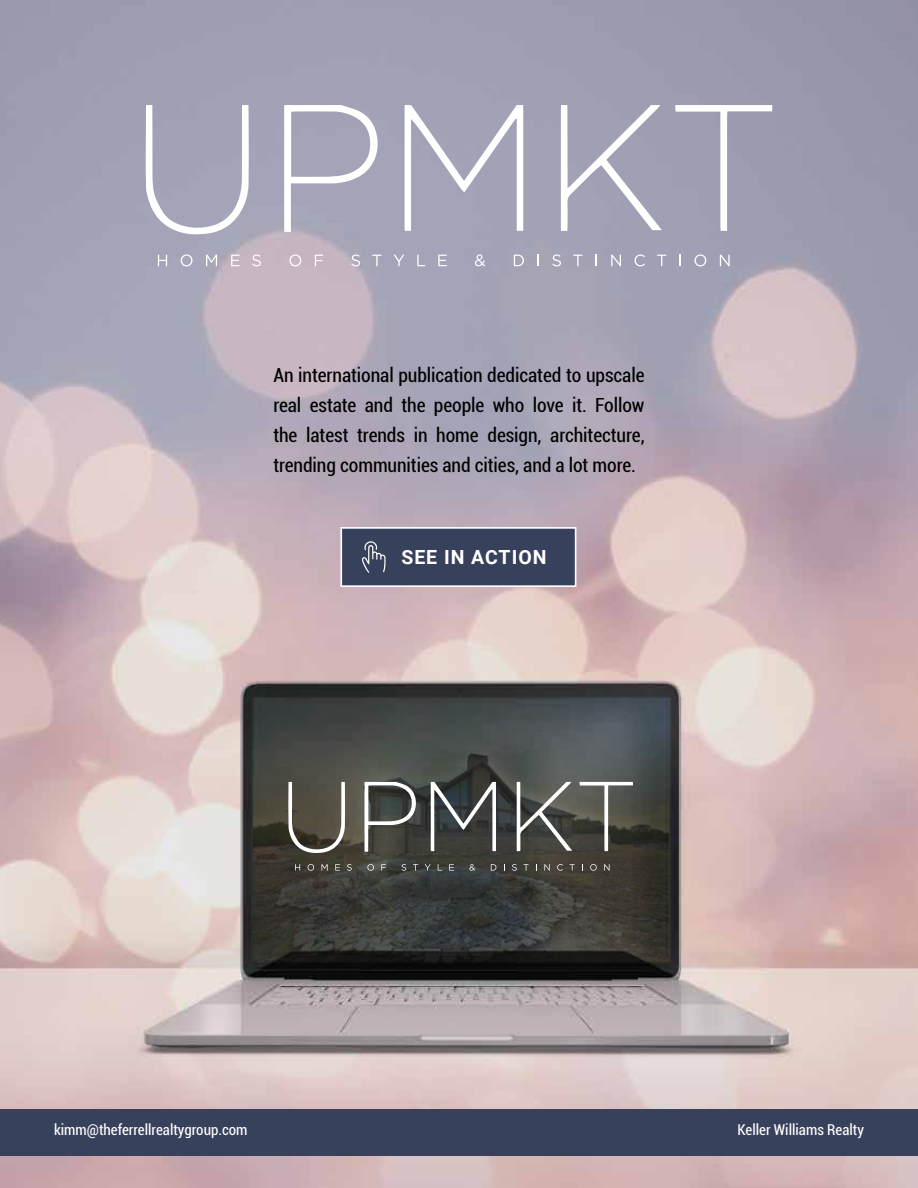
<style>
.page{position:relative;width:918px;height:1188px;background:#fff}
.page>*{position:absolute;margin:0;border:0;box-sizing:border-box;transform-origin:0 0}
.t1{font:condensed 19.5px/30px "Roboto";letter-spacing:-.005em;color:#000;text-align:justify}
.t2{font:700 19.5px "Roboto";letter-spacing:.05em;color:#fff}
.t3{font:condensed 15px "Roboto";color:#fff}
</style>
<div class="page">
<img style="left:0;top:0;width:918px;height:1188px">
<img style="left:253px;top:697px;width:416px;height:272px">
<svg style="left:158px;top:255px;width:9px;height:11px"></svg>
<svg style="left:181px;top:254px;width:12px;height:12px"></svg>
<svg style="left:206px;top:255px;width:11px;height:11px"></svg>
<svg style="left:231px;top:255px;width:9px;height:11px"></svg>
<svg style="left:252px;top:254px;width:9px;height:12px"></svg>
<svg style="left:289px;top:254px;width:12px;height:12px"></svg>
<svg style="left:315px;top:255px;width:8px;height:11px"></svg>
<svg style="left:351px;top:254px;width:9px;height:12px"></svg>
<svg style="left:372px;top:255px;width:10px;height:11px"></svg>
<svg style="left:394px;top:255px;width:10px;height:11px"></svg>
<svg style="left:417px;top:255px;width:8px;height:11px"></svg>
<svg style="left:438px;top:255px;width:9px;height:11px"></svg>
<svg style="left:475px;top:254px;width:10px;height:12px"></svg>
<svg style="left:514px;top:255px;width:10px;height:11px"></svg>
<svg style="left:552px;top:254px;width:9px;height:12px"></svg>
<svg style="left:573px;top:255px;width:9px;height:11px"></svg>
<svg style="left:611px;top:255px;width:10px;height:11px"></svg>
<svg style="left:635px;top:254px;width:10px;height:12px"></svg>
<svg style="left:657px;top:255px;width:9px;height:11px"></svg>
<svg style="left:695px;top:254px;width:11px;height:12px"></svg>
<svg style="left:720px;top:255px;width:10px;height:11px"></svg>
<svg style="left:405px;top:105px;width:118px;height:126px"></svg>
<svg style="left:561px;top:105px;width:101px;height:126px"></svg>
<svg style="left:284px;top:105px;width:94px;height:127px"></svg>
<svg style="left:145px;top:105px;width:104px;height:130px;background:#b0b1c2"></svg>
<svg style="left:675px;top:105px;width:97px;height:126px;background:#a7a8ba"></svg>
<svg style="left:295px;top:864px;width:5px;height:7px"></svg>
<svg style="left:308px;top:864px;width:6px;height:7px"></svg>
<svg style="left:322px;top:864px;width:6px;height:7px"></svg>
<svg style="left:335px;top:864px;width:5px;height:7px"></svg>
<svg style="left:347px;top:864px;width:5px;height:7px"></svg>
<svg style="left:367px;top:864px;width:7px;height:7px"></svg>
<svg style="left:381px;top:864px;width:5px;height:7px"></svg>
<svg style="left:401px;top:864px;width:5px;height:7px"></svg>
<svg style="left:413px;top:864px;width:5px;height:7px"></svg>
<svg style="left:425px;top:864px;width:6px;height:7px"></svg>
<svg style="left:438px;top:864px;width:4px;height:7px"></svg>
<svg style="left:449px;top:864px;width:5px;height:7px"></svg>
<svg style="left:469px;top:864px;width:6px;height:7px"></svg>
<svg style="left:491px;top:864px;width:5px;height:7px"></svg>
<svg style="left:512px;top:864px;width:5px;height:7px"></svg>
<svg style="left:524px;top:864px;width:5px;height:7px"></svg>
<svg style="left:544px;top:864px;width:6px;height:7px"></svg>
<svg style="left:557px;top:864px;width:6px;height:7px"></svg>
<svg style="left:570px;top:864px;width:5px;height:7px"></svg>
<svg style="left:590px;top:864px;width:7px;height:7px"></svg>
<svg style="left:604px;top:864px;width:6px;height:7px"></svg>
<svg style="left:431px;top:782px;width:65px;height:69px"></svg>
<svg style="left:517px;top:782px;width:55px;height:69px"></svg>
<svg style="left:365px;top:782px;width:51px;height:70px"></svg>
<svg style="left:288px;top:782px;width:57px;height:71px;background:#68655a"></svg>
<svg style="left:580px;top:782px;width:53px;height:69px;background:#5f5f58"></svg>
<div style="left:340px;top:527px;width:236px;height:60px;background:#38415c;border:2px solid #fff"></div>
<svg style="left:362px;top:541px;width:24px;height:32px"></svg>
<div style="left:0;top:1109px;width:918px;height:47px;background:#38415c"></div>
<p class="t1" style="left:273px;top:360px;width:373px">An international publication dedicated to upscale real estate and the people who love it. Follow the latest trends in home design, architecture, trending communities and cities, and a lot more.</p>
<p class="t2" style="left:401px;top:544px;width:147px">SEE IN ACTION</p>
<p class="t3" style="left:54px;top:1120px;width:195px">kimm@theferrellrealtygroup.com</p>
<p class="t3" style="left:737px;top:1120px;width:128px">Keller Williams Realty</p>
</div>
